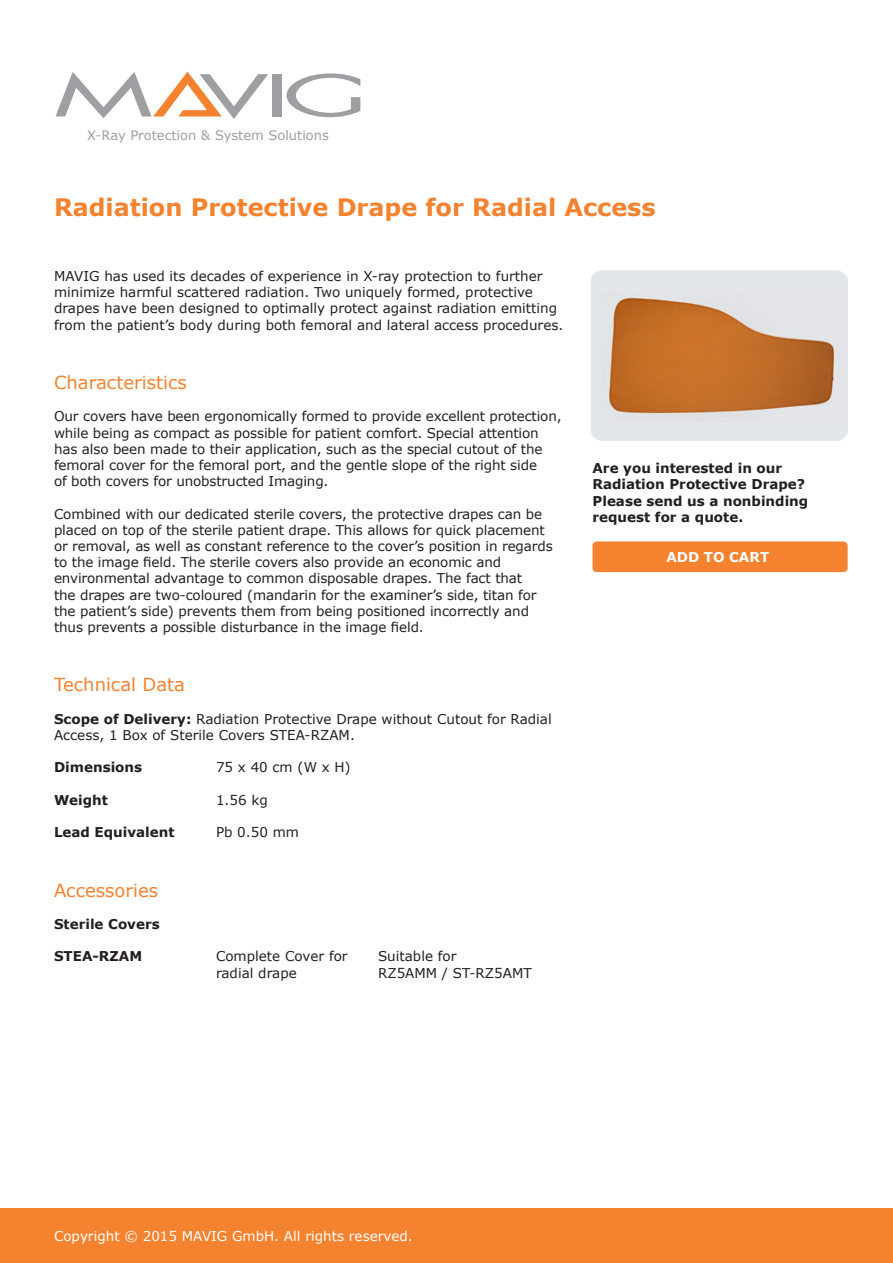
<style>
.page{position:relative;width:893px;height:1263px;background:#fff}
.page>*{position:absolute;margin:0;border:0;box-sizing:border-box;transform-origin:0 0}
.t1{font:700 24px "Verdana";color:#f5822e}
.t2{font:18px "Verdana";color:#f5822e}
.t3{font:13.5px/16.2px "Verdana";letter-spacing:-.01em;color:#231f20}
.t4{font:700 13.5px/16.2px "Verdana";color:#231f20}
.t5{font:13.5px "Verdana";color:#fff}
.t6{font:700 13.5px "Verdana";color:#fff}
.t7{font:13.05px "Verdana";color:#9d9fa2}
.s1{font-weight:700}
</style>
<div class="page">
<img style="left:591px;top:270px;width:256px;height:171px">
<div style="left:0;top:1209px;width:893px;height:54px;background:#f5822e"></div>
<div style="left:592px;top:541px;width:256px;height:31px;background:#f5822e;border-radius:4px"></div>
<div style="left:272px;top:74px;width:10px;height:42px;background:#9d9fa2"></div>
<svg style="left:287px;top:73px;width:73px;height:44px"></svg>
<svg style="left:56px;top:72px;width:212px;height:47px"></svg>
<p class="t7" style="left:87px;top:126px;width:243px">X-Ray Protection &amp; System Solutions</p>
<h1 class="t1" style="left:54px;top:190px;width:603px">Radiation Protective Drape for Radial Access</h1>
<p class="t3" style="left:54px;top:268px;width:511px">MAVIG has used its decades of experience in X-ray protection to further minimize harmful scattered radiation. Two uniquely formed, protective drapes have been designed to optimally protect against radiation emitting from the patient’s body during both femoral and lateral access procedures.</p>
<h2 class="t2" style="left:54px;top:370px;width:134px">Characteristics</h2>
<p class="t3" style="left:54px;top:408px;width:509px">Our covers have been ergonomically formed to provide excellent protection, while being as compact as possible for patient comfort. Special attention has also been made to their application, such as the special cutout of the femoral cover for the femoral port, and the gentle slope of the right side<br>of both covers for unobstructed Imaging.</p>
<p class="t3" style="left:54px;top:505px;width:500px">Combined with our dedicated sterile covers, the protective drapes can be placed on top of the sterile patient drape. This allows for quick placement or removal, as well as constant reference to the cover’s position in regards to the image field. The sterile covers also provide an economic and environmental advantage to common disposable drapes. The fact that<br>the drapes are two-coloured (mandarin for the examiner’s side, titan for the patient’s side) prevents them from being positioned incorrectly and thus prevents a possible disturbance in the image field.</p>
<h2 class="t2" style="left:54px;top:672px;width:133px">Technical Data</h2>
<p class="t3" style="left:54px;top:711px;width:499px"><span class="s1">Scope of Delivery:</span> Radiation Protective Drape without Cutout for Radial<br>Access, 1 Box of Sterile Covers STEA-RZAM.</p>
<p class="t4" style="left:54px;top:759px;width:90px">Dimensions</p>
<p class="t3" style="left:216px;top:759px;width:136px">75 x 40 cm (W x H)</p>
<p class="t4" style="left:54px;top:791px;width:56px">Weight</p>
<p class="t3" style="left:216px;top:792px;width:53px">1.56 kg</p>
<p class="t4" style="left:54px;top:824px;width:122px">Lead Equivalent</p>
<p class="t3" style="left:216px;top:824px;width:84px">Pb 0.50 mm</p>
<h2 class="t2" style="left:54px;top:878px;width:106px">Accessories</h2>
<p class="t4" style="left:54px;top:916px;width:107px">Sterile Covers</p>
<p class="t4" style="left:54px;top:948px;width:90px">STEA-RZAM</p>
<p class="t3" style="left:216px;top:948px;width:133px">Complete Cover for</p>
<p class="t3" style="left:378px;top:948px;width:80px">Suitable for</p>
<p class="t3" style="left:216px;top:964px;width:82px">radial drape</p>
<p class="t3" style="left:378px;top:964px;width:155px">RZ5AMM / ST-RZ5AMT</p>
<p class="t4" style="left:592px;top:460px;width:217px">Are you interested in our<br>Radiation Protective Drape?<br>Please send us a nonbinding request for a quote.</p>
<p class="t6" style="left:666px;top:547px;width:104px">ADD TO CART</p>
<p class="t5" style="left:54px;top:1227px;width:360px">Copyright © 2015 MAVIG GmbH. All rights reserved.</p>
</div>
